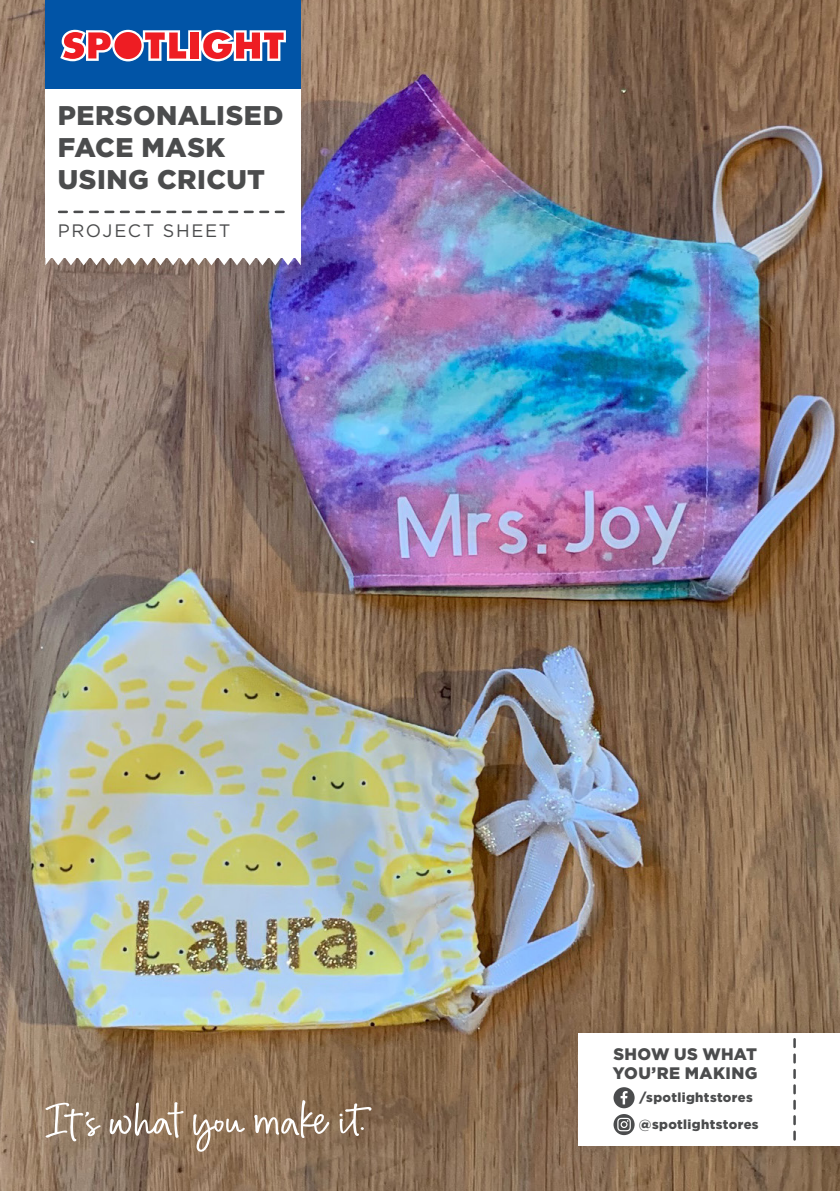
<style>
.page{position:relative;width:840px;height:1191px;background:#fff}
.page>*{position:absolute;margin:0;border:0;box-sizing:border-box;transform-origin:0 0}
.t1{font:900 27px/32px "Gotham";letter-spacing:.02em;color:#4b4c4d}
.t2{font:18px "Gotham";letter-spacing:.095em;color:#4b4c4d}
.t3{font:900 16.6px/19.4px "Gotham";letter-spacing:.02em;color:#4b4c4d}
.t4{font:900 13px/26.8px "Gotham";letter-spacing:.025em;color:#4b4c4d}
</style>
<div class="page">
<img style="left:0;top:0;width:839px;height:1191px">
<div style="left:566px;top:1022px;width:273px;height:137px;background:#231f20;opacity:.15"></div>
<div style="left:577px;top:1033px;width:262px;height:112px;background:#fff"></div>
<svg style="left:793px;top:1039px;width:2px;height:100px"></svg>
<div style="left:613px;top:1087px;width:21px;height:21px;background:#4b4c4d;border-radius:50%"></div>
<svg style="left:620px;top:1091px;width:7px;height:13px"></svg>
<svg style="left:613px;top:1114px;width:21px;height:21px"></svg>
<svg style="left:617px;top:1117px;width:13px;height:14px"></svg>
<svg style="left:193px;top:1114px;width:52px;height:37px;background:#a68f78"></svg>
<svg style="left:45px;top:1102px;width:56px;height:39px;background:#a89683"></svg>
<svg style="left:109px;top:1102px;width:74px;height:35px;background:#a18d7a"></svg>
<svg style="left:339px;top:1103px;width:32px;height:33px"></svg>
<svg style="left:254px;top:1100px;width:75px;height:38px;background:#a38c76"></svg>
<div style="left:34px;top:0;width:280px;height:277px;background:#231f20;opacity:.15"></div>
<div style="left:45px;top:0;width:255px;height:89px;background:#0154a6"></div>
<svg style="left:60px;top:30px;width:226px;height:31px;background:#c77082"></svg>
<svg style="left:45px;top:257px;width:255px;height:8px"></svg>
<div style="left:45px;top:89px;width:255px;height:168px;background:#fff"></div>
<svg style="left:59px;top:211px;width:224px;height:2px"></svg>
<p class="t1" style="left:58px;top:99px;width:227px">PERSONALISED<br>FACE MASK<br>USING CRICUT</p>
<p class="t2" style="left:58px;top:219px;width:174px">PROJECT SHEET</p>
<p class="t3" style="left:612px;top:1043px;width:146px">SHOW US WHAT<br>YOU’RE MAKING</p>
<p class="t4" style="left:638px;top:1084px;width:121px">/spotlightstores @spotlightstores</p>
</div>
